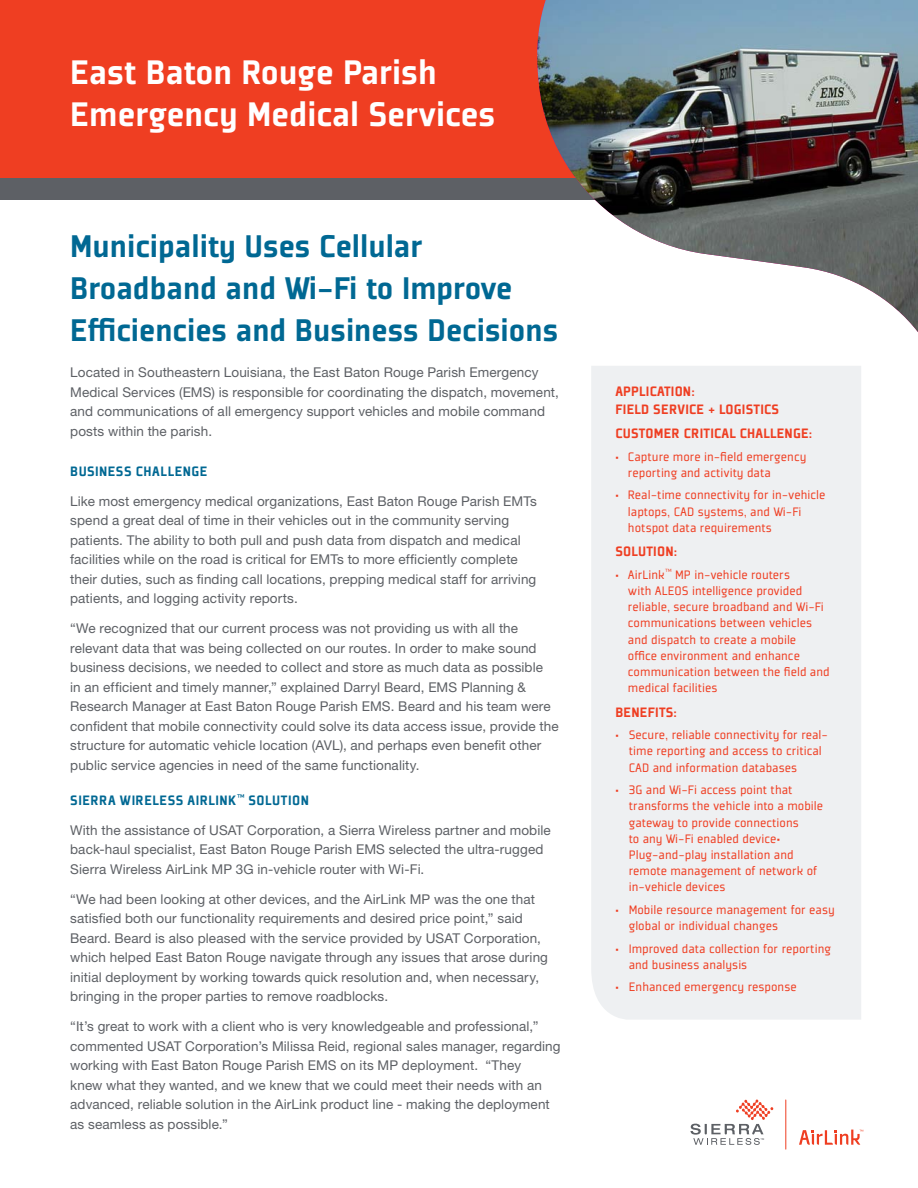
<style>
.page{position:relative;width:918px;height:1188px;background:#fff}
.page>*{position:absolute;margin:0;border:0;box-sizing:border-box;transform-origin:0 0}
.t1{font:900 37.5px/42px "Plexes Pro";color:#fff}
.t2{font:900 34.5px/41.7px "Plexes Pro";color:#006893}
.t3{font:900 15px/18px "Plexes Pro";letter-spacing:.015em;color:#ef3e22}
.t4{font:900 15px "Plexes Pro";letter-spacing:.03em;color:#006893}
.t5{font:13.5px/19.5px "Helvetica Neue LT Std";letter-spacing:.01em;color:#5d6065}
.t6{font:13.5px/16.2px "Plexes Pro";color:#ef3e22}
</style>
<div class="page">
<hr style="left:785px;top:1100px;width:1px;height:49px;background:#ef3e22">
<svg style="left:691px;top:1099px;width:82px;height:46px"></svg>
<svg style="left:799px;top:1130px;width:64px;height:15px"></svg>
<div style="left:591px;top:366px;width:270px;height:654px;background:#eef0f2"></div>
<div style="left:0;top:0;width:918px;height:178px;background:#ef3e22"></div>
<div style="left:0;top:178px;width:918px;height:21px;background:#5d6065"></div>
<img style="left:536px;top:0;width:382px;height:332px">
<h1 class="t1" style="left:70px;top:50px;width:427px">East Baton Rouge Parish<br>Emergency Medical Services</h1>
<h2 class="t2" style="left:70px;top:225px;width:490px">Municipality Uses Cellular<br>Broadband and Wi-Fi to Improve<br>Efficiencies and Business Decisions</h2>
<p class="t5" style="left:70px;top:363px;width:490px">Located in Southeastern Louisiana, the East Baton Rouge Parish Emergency Medical Services (EMS) is responsible for coordinating the dispatch, movement, and communications of all emergency support vehicles and mobile command posts within the parish.</p>
<p class="t4" style="left:70px;top:462px;width:137px">Business Challenge</p>
<p class="t5" style="left:70px;top:491px;width:468px">Like most emergency medical organizations, East Baton Rouge Parish EMTs spend a great deal of time in their vehicles out in the community serving patients. The ability to both pull and push data from dispatch and medical facilities while on the road is critical for EMTs to more efficiently complete their duties, such as finding call locations, prepping medical staff for arriving patients, and logging activity reports.</p>
<p class="t5" style="left:70px;top:618px;width:490px">“We recognized that our current process was not providing us with all the relevant data that was being collected on our routes. In order to make sound business decisions, we needed to collect and store as much data as possible<br>in an efficient and timely manner,” explained Darryl Beard, EMS Planning &amp; Research Manager at East Baton Rouge Parish EMS. Beard and his team were confident that mobile connectivity could solve its data access issue, provide the structure for automatic vehicle location (AVL), and perhaps even benefit other public service agencies in need of the same functionality.</p>
<p class="t4" style="left:70px;top:792px;width:240px">Sierra Wireless AirLink<sup>™</sup> Solution</p>
<p class="t5" style="left:70px;top:820px;width:482px">With the assistance of USAT Corporation, a Sierra Wireless partner and mobile back-haul specialist, East Baton Rouge Parish EMS selected the ultra-rugged<br>Sierra Wireless AirLink MP 3G in-vehicle router with Wi-Fi.</p>
<p class="t5" style="left:70px;top:889px;width:479px">“We had been looking at other devices, and the AirLink MP was the one that satisfied both our functionality requirements and desired price point,” said Beard. Beard is also pleased with the service provided by USAT Corporation, which helped East Baton Rouge navigate through any issues that arose during initial deployment by working towards quick resolution and, when necessary, bringing in the proper parties to remove roadblocks.</p>
<p class="t5" style="left:70px;top:1017px;width:492px">“It’s great to work with a client who is very knowledgeable and professional,” commented USAT Corporation’s Milissa Reid, regional sales manager, regarding working with East Baton Rouge Parish EMS on its MP deployment. “They<br>knew what they wanted, and we knew that we could meet their needs with an advanced, reliable solution in the AirLink product line - making the deployment as seamless as possible.”</p>
<p class="t3" style="left:615px;top:382px;width:165px">Application:<br>Field Service + Logistics</p>
<p class="t3" style="left:615px;top:424px;width:198px">Customer Critical Challenge:</p>
<p class="t6" style="left:628px;top:448px;width:180px;text-indent:-13px">• Capture more in-field emergency reporting and activity data</p>
<p class="t6" style="left:628px;top:487px;width:199px;text-indent:-13px">• Real-time connectivity for in-vehicle laptops, CAD systems, and Wi-Fi hotspot data requirements</p>
<p class="t3" style="left:615px;top:542px;width:63px">Solution:</p>
<p class="t6" style="left:628px;top:566px;width:203px;text-indent:-13px">• AirLink<sup>™</sup> MP in-vehicle routers<br>with ALEOS intelligence provided reliable, secure broadband and Wi-Fi communications between vehicles and dispatch to create a mobile<br>office environment and enhance communication between the field and medical facilities</p>
<p class="t3" style="left:615px;top:702px;width:63px">Benefits:</p>
<p class="t6" style="left:629px;top:726px;width:201px;text-indent:-14px">• Secure, reliable connectivity for real&shy;time reporting and access to critical<br>CAD and information databases</p>
<p class="t6" style="left:629px;top:781px;width:196px;text-indent:-14px">• 3G and Wi-Fi access point that transforms the vehicle into a mobile gateway to provide connections<br>to any Wi-Fi enabled device•<br>Plug-and-play installation and remote management of network of in-vehicle devices</p>
<p class="t6" style="left:629px;top:901px;width:208px;text-indent:-13px">• Mobile resource management for easy global or individual changes</p>
<p class="t6" style="left:629px;top:940px;width:204px;text-indent:-14px">• Improved data collection for reporting and business analysis</p>
<p class="t6" style="left:615px;top:979px;width:183px">• Enhanced emergency response</p>
</div>
